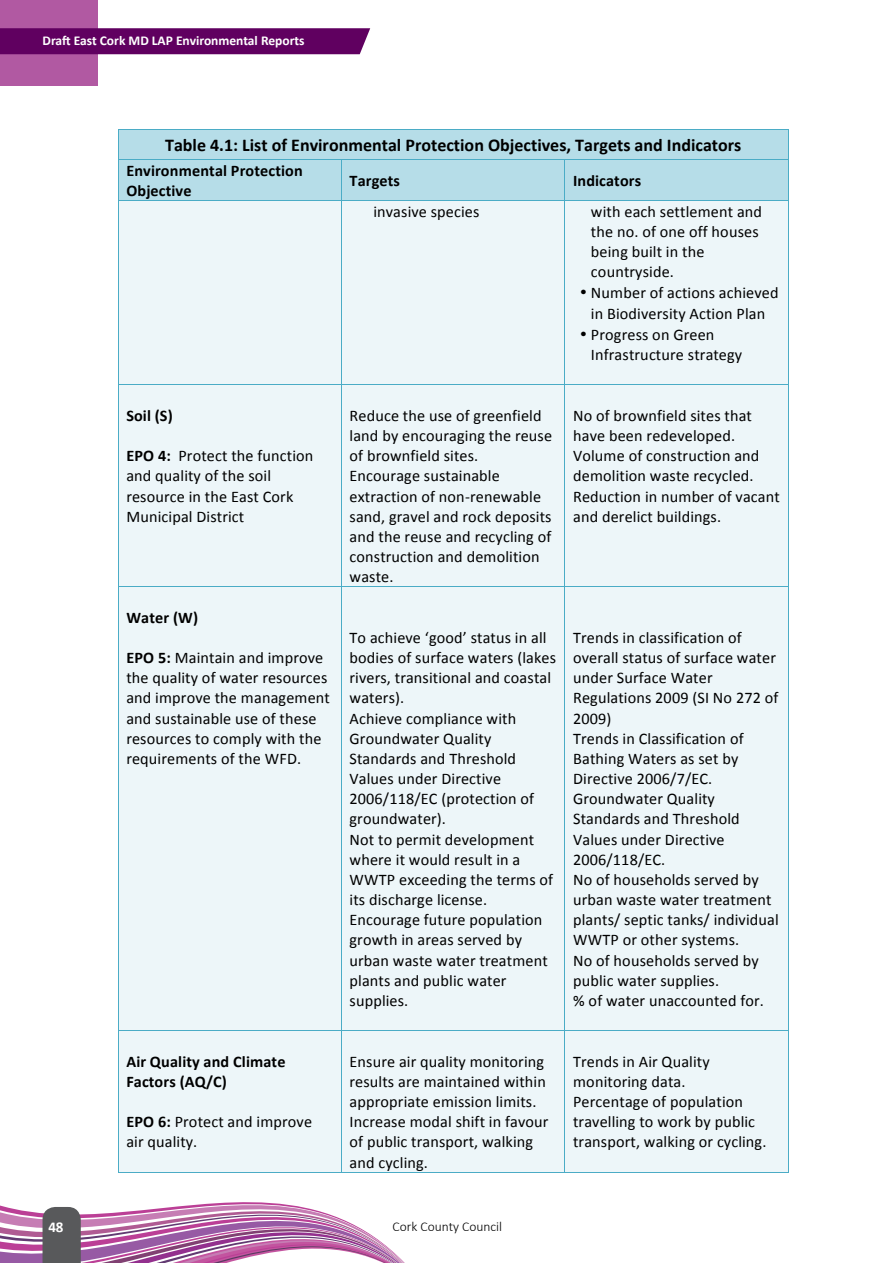
<style>
.page{position:relative;width:893px;height:1263px;background:#fff}
.page>*{position:absolute;margin:0;border:0;box-sizing:border-box;transform-origin:0 0}
.t1{font:700 18px "Calibri";color:#000}
.t2{font:16.2px/20.1px "Calibri";letter-spacing:.01em;color:#000}
.t3{font:700 16.2px/20.1px "Calibri";letter-spacing:.01em;color:#000}
.t4{font:700 15px "Calibri";color:#fff}
.t5{font:700 13.5px "Calibri";color:#fff}
.t6{font:300 13.5px "Calibri";color:#000}
.s1{font-weight:700}
</style>
<div class="page">
<svg style="left:0;top:1202px;width:405px;height:61px"></svg>
<div style="left:0;top:0;width:98px;height:86px;background:#b159a2"></div>
<div style="left:0;top:28px;width:370px;height:26px;background:#600060"></div>
<div style="left:43px;top:1207px;width:38px;height:56px;background:#58595b"></div>
<div style="left:119px;top:130px;width:669px;height:29px;background:#b6dde8"></div>
<hr style="left:119px;top:129px;width:669px;height:1px;background:#4bacc6">
<div style="left:119px;top:160px;width:222px;height:40px;background:#b6dde8"></div>
<div style="left:342px;top:160px;width:222px;height:40px;background:#b6dde8"></div>
<div style="left:565px;top:160px;width:223px;height:40px;background:#b6dde8"></div>
<svg style="left:118px;top:129px;width:1px;height:31px"></svg>
<hr style="left:119px;top:159px;width:222px;height:1px;background:#4bacc6">
<hr style="left:342px;top:159px;width:222px;height:1px;background:#4bacc6">
<hr style="left:565px;top:159px;width:223px;height:1px;background:#4bacc6">
<svg style="left:788px;top:129px;width:1px;height:31px"></svg>
<hr style="left:118px;top:160px;width:1px;height:40px;background:#4bacc6">
<hr style="left:341px;top:160px;width:1px;height:40px;background:#4bacc6">
<hr style="left:564px;top:160px;width:1px;height:40px;background:#4bacc6">
<hr style="left:788px;top:160px;width:1px;height:40px;background:#4bacc6">
<div style="left:119px;top:201px;width:222px;height:183px;background:#edf6f9"></div>
<div style="left:342px;top:201px;width:222px;height:183px;background:#edf6f9"></div>
<div style="left:565px;top:201px;width:223px;height:183px;background:#edf6f9"></div>
<hr style="left:119px;top:200px;width:222px;height:1px;background:#4bacc6">
<hr style="left:342px;top:200px;width:222px;height:1px;background:#4bacc6">
<hr style="left:565px;top:200px;width:223px;height:1px;background:#4bacc6">
<hr style="left:118px;top:201px;width:1px;height:183px;background:#4bacc6">
<hr style="left:341px;top:201px;width:1px;height:183px;background:#4bacc6">
<hr style="left:564px;top:201px;width:1px;height:183px;background:#4bacc6">
<hr style="left:788px;top:201px;width:1px;height:183px;background:#4bacc6">
<div style="left:119px;top:385px;width:222px;height:201px;background:#edf6f9"></div>
<div style="left:342px;top:385px;width:222px;height:201px;background:#edf6f9"></div>
<div style="left:565px;top:385px;width:223px;height:201px;background:#edf6f9"></div>
<hr style="left:119px;top:384px;width:222px;height:1px;background:#4bacc6">
<hr style="left:342px;top:384px;width:222px;height:1px;background:#4bacc6">
<hr style="left:565px;top:384px;width:223px;height:1px;background:#4bacc6">
<hr style="left:118px;top:385px;width:1px;height:201px;background:#4bacc6">
<hr style="left:341px;top:385px;width:1px;height:201px;background:#4bacc6">
<hr style="left:564px;top:385px;width:1px;height:201px;background:#4bacc6">
<hr style="left:788px;top:385px;width:1px;height:201px;background:#4bacc6">
<div style="left:119px;top:587px;width:222px;height:443px;background:#edf6f9"></div>
<div style="left:342px;top:587px;width:222px;height:443px;background:#edf6f9"></div>
<div style="left:565px;top:587px;width:223px;height:443px;background:#edf6f9"></div>
<hr style="left:119px;top:586px;width:222px;height:1px;background:#4bacc6">
<hr style="left:342px;top:586px;width:222px;height:1px;background:#4bacc6">
<hr style="left:565px;top:586px;width:223px;height:1px;background:#4bacc6">
<hr style="left:118px;top:587px;width:1px;height:443px;background:#4bacc6">
<hr style="left:341px;top:587px;width:1px;height:443px;background:#4bacc6">
<hr style="left:564px;top:587px;width:1px;height:443px;background:#4bacc6">
<hr style="left:788px;top:587px;width:1px;height:443px;background:#4bacc6">
<div style="left:119px;top:1031px;width:222px;height:141px;background:#edf6f9"></div>
<div style="left:342px;top:1031px;width:222px;height:141px;background:#edf6f9"></div>
<div style="left:565px;top:1031px;width:223px;height:141px;background:#edf6f9"></div>
<hr style="left:119px;top:1030px;width:222px;height:1px;background:#4bacc6">
<hr style="left:342px;top:1030px;width:222px;height:1px;background:#4bacc6">
<hr style="left:565px;top:1030px;width:223px;height:1px;background:#4bacc6">
<hr style="left:118px;top:1031px;width:1px;height:141px;background:#4bacc6">
<hr style="left:119px;top:1172px;width:222px;height:1px;background:#4bacc6">
<hr style="left:341px;top:1031px;width:1px;height:141px;background:#4bacc6">
<hr style="left:342px;top:1172px;width:222px;height:1px;background:#4bacc6">
<hr style="left:564px;top:1031px;width:1px;height:141px;background:#4bacc6">
<hr style="left:565px;top:1172px;width:223px;height:1px;background:#4bacc6">
<hr style="left:788px;top:1031px;width:1px;height:141px;background:#4bacc6">
<p class="t5" style="left:43px;top:32px;width:264px">Draft East Cork MD LAP Environmental Reports</p>
<p class="t1" style="left:165px;top:133px;width:578px">Table 4.1: List of Environmental Protection Objectives, Targets and Indicators</p>
<p class="t3" style="left:126px;top:160px;width:178px">Environmental Protection<br>Objective</p>
<p class="t3" style="left:350px;top:170px;width:52px">Targets</p>
<p class="t3" style="left:573px;top:170px;width:70px">Indicators</p>
<p class="t2" style="left:373px;top:201px;width:108px">invasive species</p>
<p class="t2" style="left:591px;top:201px;width:189px">with each settlement and the no. of one off houses being built in the countryside.<br>Number of actions achieved in Biodiversity Action Plan<br>Progress on Green<br>Infrastructure strategy</p>
<p class="t3" style="left:126px;top:405px;width:48px">Soil (S)</p>
<p class="t2" style="left:126px;top:446px;width:188px"><span class="s1">EPO 4:</span> Protect the function and quality of the soil resource in the East Cork<br>Municipal District</p>
<p class="t3" style="left:126px;top:607px;width:73px">Water (W)</p>
<p class="t2" style="left:126px;top:648px;width:205px"><span class="s1">EPO 5:</span> Maintain and improve the quality of water resources and improve the management and sustainable use of these resources to comply with the requirements of the WFD.</p>
<p class="t3" style="left:126px;top:1051px;width:161px">Air Quality and Climate<br>Factors (AQ/C)</p>
<p class="t2" style="left:126px;top:1112px;width:187px"><span class="s1">EPO 6:</span> Protect and improve air quality.</p>
<p class="t2" style="left:350px;top:405px;width:204px">Reduce the use of greenfield land by encouraging the reuse of brownfield sites.<br>Encourage sustainable extraction of non--‐renewable sand, gravel and rock deposits and the reuse and recycling of construction and demolition waste.</p>
<p class="t2" style="left:573px;top:405px;width:208px">No of brownfield sites that have been redeveloped.<br>Volume of construction and demolition waste recycled.<br>Reduction in number of vacant and derelict buildings.</p>
<p class="t2" style="left:350px;top:628px;width:208px">To achieve ‘good’ status in all bodies of surface waters (lakes rivers, transitional and coastal waters).<br>Achieve compliance with<br>Groundwater Quality<br>Standards and Threshold<br>Values under Directive<br>2006/118/EC (protection of groundwater).<br>Not to permit development where it would result in a<br>WWTP exceeding the terms of its discharge license.<br>Encourage future population growth in areas served by urban waste water treatment plants and public water supplies.</p>
<p class="t2" style="left:573px;top:628px;width:207px">Trends in classification of overall status of surface water under Surface Water<br>Regulations 2009 (SI No 272 of<br>2009)<br>Trends in Classification of<br>Bathing Waters as set by<br>Directive 2006/7/EC.<br>Groundwater Quality<br>Standards and Threshold<br>Values under Directive<br>2006/118/EC.<br>No of households served by urban waste water treatment plants/ septic tanks/ individual<br>WWTP or other systems.<br>No of households served by public water supplies.<br>% of water unaccounted for.</p>
<p class="t2" style="left:350px;top:1051px;width:201px">Ensure air quality monitoring results are maintained within appropriate emission limits.<br>Increase modal shift in favour of public transport, walking and cycling.</p>
<p class="t2" style="left:573px;top:1051px;width:195px">Trends in Air Quality monitoring data.<br>Percentage of population travelling to work by public transport, walking or cycling.</p>
<p class="t4" style="left:48px;top:1217px;width:17px">48</p>
<p class="t6" style="left:393px;top:1218px;width:111px">Cork County Council</p>
</div>
